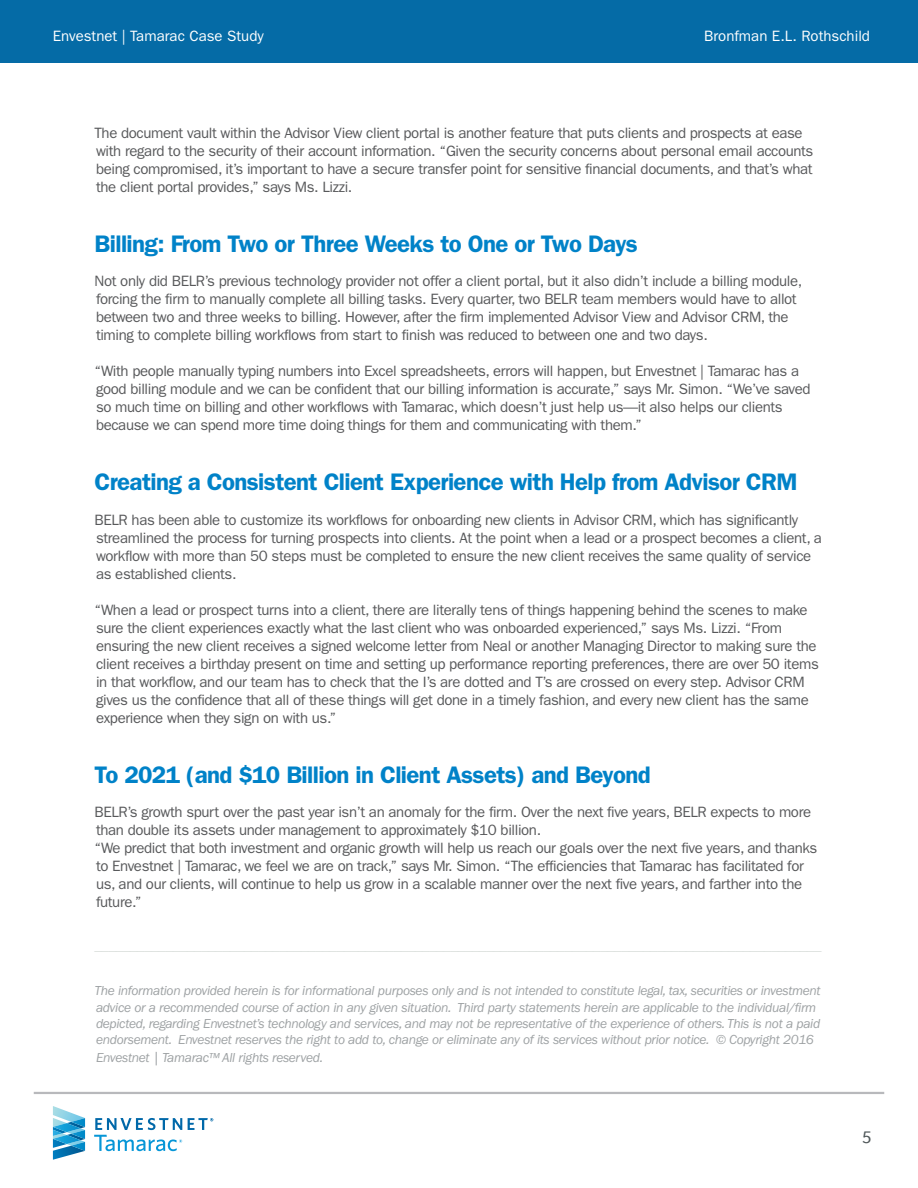
<style>
.page{position:relative;width:918px;height:1188px;background:#fff}
.page>*{position:absolute;margin:0;border:0;box-sizing:border-box;transform-origin:0 0}
.Paragraph_Style_1{font:600 24px "Franklin Gothic";letter-spacing:-.025em;color:#0082c8}
.t1{font:18px "Slate W01";color:#4f5759}
.Paragraph_Style_1-2{font:15px/18px "Franklin Gothic";letter-spacing:-.025em;color:#58595b}
.Paragraph_Style_1-3{font:italic 15px "Franklin Gothic";color:#d7dcd9}
.t2{font:15px "Franklin Gothic";color:#fff}
.Paragraph_Style_1-4{font:italic 13.5px/16.2px "Franklin Gothic";letter-spacing:-.025em;color:#9ea2a4}
</style>
<div class="page">
<svg style="left:53px;top:1106px;width:32px;height:54px"></svg>
<svg style="left:188px;top:1118px;width:25px;height:12px"></svg>
<svg style="left:94px;top:1118px;width:88px;height:33px"></svg>
<div style="left:0;top:0;width:918px;height:63px;background:#056ba6"></div>
<hr style="left:34px;top:1092px;width:850px;height:2px;background:#b8b9bc">
<p class="t2" style="left:53px;top:27px;width:212px">Envestnet | Tamarac Case Study</p>
<p class="t2" style="left:704px;top:27px;width:167px">Bronfman E.L. Rothschild</p>
<p class="Paragraph_Style_1-2" style="left:94px;top:124px;width:720px">The document vault within the Advisor View client portal is another feature that puts clients and prospects at ease with regard to the security of their account information. “Given the security concerns about personal email accounts being compromised, it’s important to have a secure transfer point for sensitive financial documents, and that’s what the client portal provides,” says Ms. Lizzi.</p>
<p class="Paragraph_Style_1" style="left:94px;top:230px;width:545px">Billing: From Two or Three Weeks to One or Two Days</p>
<p class="Paragraph_Style_1-2" style="left:94px;top:272px;width:709px">Not only did BELR’s previous technology provider not offer a client portal, but it also didn’t include a billing module, forcing the firm to manually complete all billing tasks. Every quarter, two BELR team members would have to allot between two and three weeks to billing. However, after the firm implemented Advisor View and Advisor CRM, the timing to complete billing workflows from start to finish was reduced to between one and two days.</p>
<p class="Paragraph_Style_1-2" style="left:94px;top:362px;width:718px">“With people manually typing numbers into Excel spreadsheets, errors will happen, but Envestnet | Tamarac has a good billing module and we can be confident that our billing information is accurate,” says Mr. Simon. “We’ve saved so much time on billing and other workflows with Tamarac, which doesn’t just help us—it also helps our clients because we can spend more time doing things for them and communicating with them.”</p>
<p class="Paragraph_Style_1" style="left:94px;top:468px;width:705px">Creating a Consistent Client Experience with Help from Advisor CRM</p>
<p class="Paragraph_Style_1-2" style="left:94px;top:511px;width:729px">BELR has been able to customize its workflows for onboarding new clients in Advisor CRM, which has significantly streamlined the process for turning prospects into clients. At the point when a lead or a prospect becomes a client, a workflow with more than 50 steps must be completed to ensure the new client receives the same quality of service as established clients.</p>
<p class="Paragraph_Style_1-2" style="left:94px;top:601px;width:726px">“When a lead or prospect turns into a client, there are literally tens of things happening behind the scenes to make sure the client experiences exactly what the last client who was onboarded experienced,” says Ms. Lizzi. “From ensuring the new client receives a signed welcome letter from Neal or another Managing Director to making sure the client receives a birthday present on time and setting up performance reporting preferences, there are over 50 items in that workflow, and our team has to check that the I’s are dotted and T’s are crossed on every step. Advisor CRM gives us the confidence that all of these things will get done in a timely fashion, and every new client has the same experience when they sign on with us.”</p>
<p class="Paragraph_Style_1" style="left:94px;top:760px;width:558px">To 2021 (and $10 Billion in Client Assets) and Beyond</p>
<p class="Paragraph_Style_1-2" style="left:94px;top:803px;width:718px">BELR’s growth spurt over the past year isn’t an anomaly for the firm. Over the next five years, BELR expects to more than double its assets under management to approximately $10 billion.</p>
<p class="Paragraph_Style_1-2" style="left:94px;top:839px;width:724px">“We predict that both investment and organic growth will help us reach our goals over the next five years, and thanks to Envestnet | Tamarac, we feel we are on track,” says Mr. Simon. “The efficiencies that Tamarac has facilitated for us, and our clients, will continue to help us grow in a scalable manner over the next five years, and farther into the future.”</p>
<p class="Paragraph_Style_1-3" style="left:94px;top:936px;width:729px">______________________________________________________________________________________________________</p>
<p class="Paragraph_Style_1-4" style="left:94px;top:983px;width:728px">The information provided herein is for informational purposes only and is not intended to constitute legal, tax, securities or investment advice or a recommended course of action in any given situation. Third party statements herein are applicable to the individual/firm depicted, regarding Envestnet’s technology and services, and may not be representative of the experience of others. This is not a paid endorsement. Envestnet reserves the right to add to, change or eliminate any of its services without prior notice. © Copyright 2016</p>
<p class="Paragraph_Style_1-4" style="left:96px;top:1050px;width:229px">Envestnet | Tamarac™ All rights reserved.</p>
<p class="t1" style="left:862px;top:1128px;width:11px">5</p>
</div>
